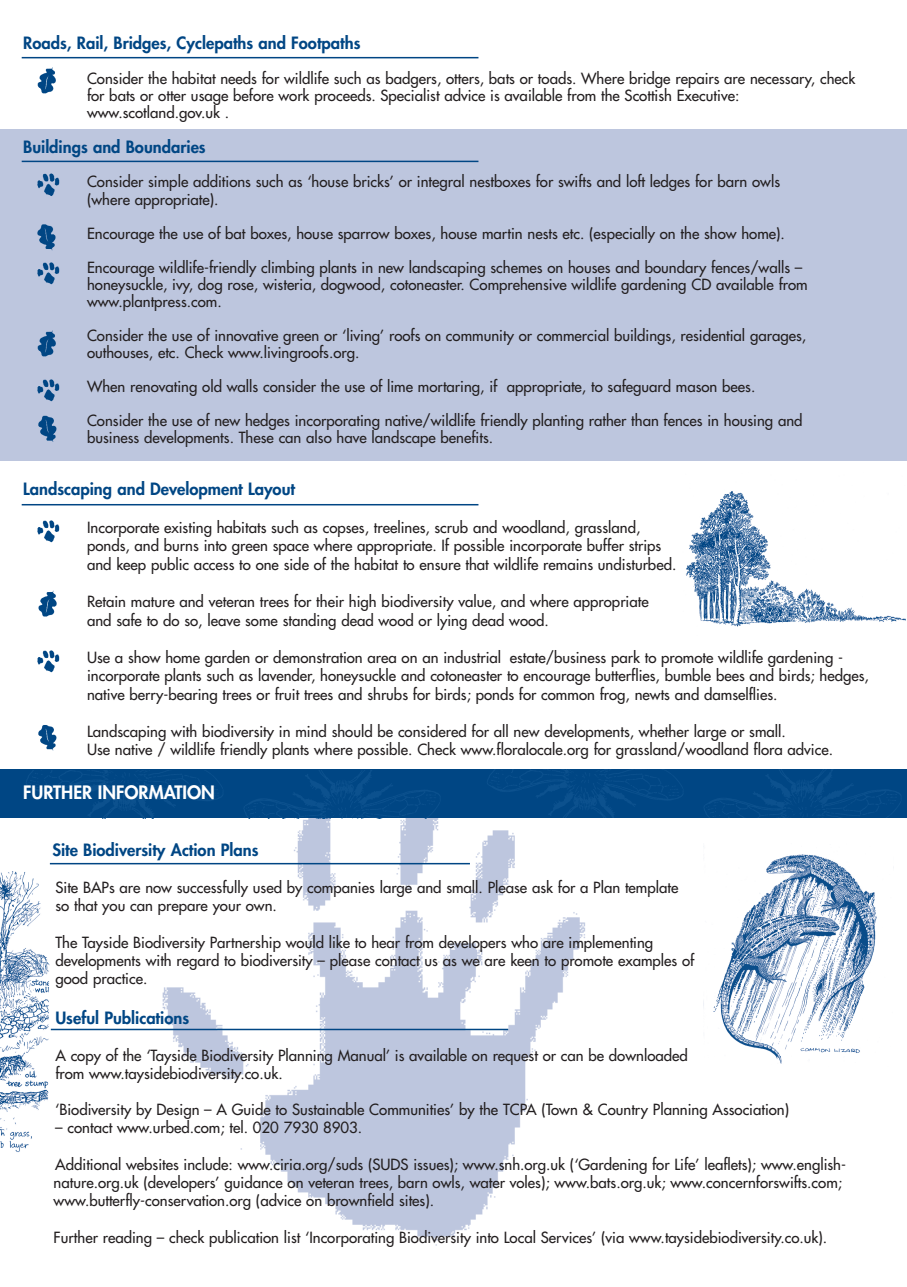
<style>
.page{position:relative;width:907px;height:1287px;background:#fff}
.page>*{position:absolute;margin:0;border:0;box-sizing:border-box;transform-origin:0 0}
.t1{font:800 18px "Futura";color:#fff}
.t2{font:800 16.5px "Futura";color:#004684}
.t3{font:15px/17.1px "Futura";color:#231f20}
</style>
<div class="page">
<img style="left:140px;top:818px;width:445px;height:428px">
<div style="left:0;top:130px;width:906px;height:331px;background:#bdc6de"></div>
<hr style="left:0;top:516px;width:1px;height:49px;background:#004684">
<img style="left:0;top:516px;width:1px;height:48px">
<hr style="left:0;top:616px;width:1px;height:203px;background:#bdc6de">
<hr style="left:22px;top:57px;width:456px;height:1px;background:#004684">
<hr style="left:22px;top:504px;width:456px;height:1px;background:#004684">
<hr style="left:22px;top:161px;width:456px;height:1px;background:#004684">
<img style="left:0;top:872px;width:54px;height:280px">
<img style="left:37px;top:67px;width:19px;height:27px">
<img style="left:37px;top:173px;width:23px;height:23px">
<img style="left:37px;top:520px;width:23px;height:23px">
<img style="left:37px;top:224px;width:19px;height:27px">
<img style="left:37px;top:650px;width:23px;height:23px">
<img style="left:37px;top:262px;width:23px;height:23px">
<img style="left:37px;top:330px;width:19px;height:27px">
<img style="left:37px;top:379px;width:23px;height:23px">
<img style="left:38px;top:415px;width:19px;height:27px">
<img style="left:38px;top:725px;width:19px;height:26px">
<img style="left:38px;top:591px;width:19px;height:26px">
<div style="left:0;top:770px;width:906px;height:48px;background:#004684"></div>
<img style="left:480px;top:769px;width:426px;height:49px">
<img style="left:26px;top:770px;width:414px;height:48px">
<img style="left:686px;top:491px;width:219px;height:136px">
<img style="left:703px;top:854px;width:174px;height:210px">
<hr style="left:50px;top:863px;width:419px;height:1px;background:#004684">
<hr style="left:51px;top:1029px;width:457px;height:1px;background:#004684">
<p class="t2" style="left:23px;top:35px;width:338px">Roads, Rail, Bridges, Cyclepaths and Footpaths</p>
<p class="t3" style="left:87px;top:71px;width:769px">Consider the habitat needs for wildlife such as badgers, otters, bats or toads. Where bridge repairs are necessary, check for bats or otter usage before work proceeds. Specialist advice is available from the Scottish Executive: www.scotland.gov.uk .</p>
<p class="t2" style="left:23px;top:139px;width:184px">Buildings and Boundaries</p>
<p class="t3" style="left:87px;top:174px;width:694px">Consider simple additions such as ‘house bricks’ or integral nestboxes for swifts and loft ledges for barn owls (where appropriate).</p>
<p class="t3" style="left:87px;top:226px;width:699px">Encourage the use of bat boxes, house sparrow boxes, house martin nests etc. (especially on the show home).</p>
<p class="t3" style="left:87px;top:260px;width:721px">Encourage wildlife-friendly climbing plants in new landscaping schemes on houses and boundary fences/walls – honeysuckle, ivy, dog rose, wisteria, dogwood, cotoneaster. Comprehensive wildlife gardening CD available from www.plantpress.com.</p>
<p class="t3" style="left:87px;top:328px;width:720px">Consider the use of innovative green or ‘living’ roofs on community or commercial buildings, residential garages, outhouses, etc. Check www.livingroofs.org.</p>
<p class="t3" style="left:87px;top:379px;width:669px">When renovating old walls consider the use of lime mortaring, if appropriate, to safeguard mason bees.</p>
<p class="t3" style="left:87px;top:413px;width:716px">Consider the use of new hedges incorporating native/wildlife friendly planting rather than fences in housing and business developments. These can also have landscape benefits.</p>
<p class="t2" style="left:23px;top:481px;width:273px">Landscaping and Development Layout</p>
<p class="t3" style="left:87px;top:519px;width:590px;line-height:18.6px">Incorporate existing habitats such as copses, treelines, scrub and woodland, grassland, ponds, and burns into green space where appropriate. If possible incorporate buffer strips and keep public access to one side of the habitat to ensure that wildlife remains undisturbed.</p>
<p class="t3" style="left:87px;top:593px;width:563px;line-height:18.6px">Retain mature and veteran trees for their high biodiversity value, and where appropriate and safe to do so, leave some standing dead wood or lying dead wood.</p>
<p class="t3" style="left:87px;top:649px;width:782px;line-height:18.6px">Use a show home garden or demonstration area on an industrial estate/business park to promote wildlife gardening - incorporate plants such as lavender, honeysuckle and cotoneaster to encourage butterflies, bumble bees and birds; hedges, native berry-bearing trees or fruit trees and shrubs for birds; ponds for common frog, newts and damselflies.</p>
<p class="t3" style="left:87px;top:723px;width:747px;line-height:18.6px">Landscaping with biodiversity in mind should be considered for all new developments, whether large or small.<br>Use native / wildlife friendly plants where possible. Check www.floralocale.org for grassland/woodland flora advice.</p>
<p class="t1" style="left:23px;top:784px;width:193px">FURTHER INFORMATION</p>
<p class="t2" style="left:52px;top:842px;width:207px">Site Biodiversity Action Plans</p>
<p class="t3" style="left:55px;top:879px;width:624px;line-height:18.3px">Site BAPs are now successfully used by companies large and small. Please ask for a Plan template so that you can prepare your own.</p>
<p class="t3" style="left:55px;top:934px;width:640px;line-height:18.3px">The Tayside Biodiversity Partnership would like to hear from developers who are implementing developments with regard to biodiversity – please contact us as we are keen to promote examples of good practice.</p>
<p class="t2" style="left:55px;top:1010px;width:135px">Useful Publications</p>
<p class="t3" style="left:55px;top:1047px;width:633px;line-height:18.3px">A copy of the ‘Tayside Biodiversity Planning Manual’ is available on request or can be downloaded from www.taysidebiodiversity.co.uk.</p>
<p class="t3" style="left:55px;top:1102px;width:735px">‘Biodiversity by Design – A Guide to Sustainable Communities’ by the TCPA (Town &amp; Country Planning Association)</p>
<p class="t3" style="left:55px;top:1120px;width:308px">– contact www.urbed.com; tel. 020 7930 8903.</p>
<p class="t3" style="left:54px;top:1156px;width:793px;line-height:18.3px">Additional websites include: www.ciria.org/suds (SUDS issues); www.snh.org.uk (‘Gardening for Life’ leaflets); www.english&shy;nature.org.uk (developers’ guidance on veteran trees, barn owls, water voles); www.bats.org.uk; www.concernforswifts.com; www.butterfly-conservation.org (advice on brownfield sites).</p>
<p class="t3" style="left:54px;top:1230px;width:774px">Further reading – check publication list ‘Incorporating Biodiversity into Local Services’ (via www.taysidebiodiversity.co.uk).</p>
</div>
